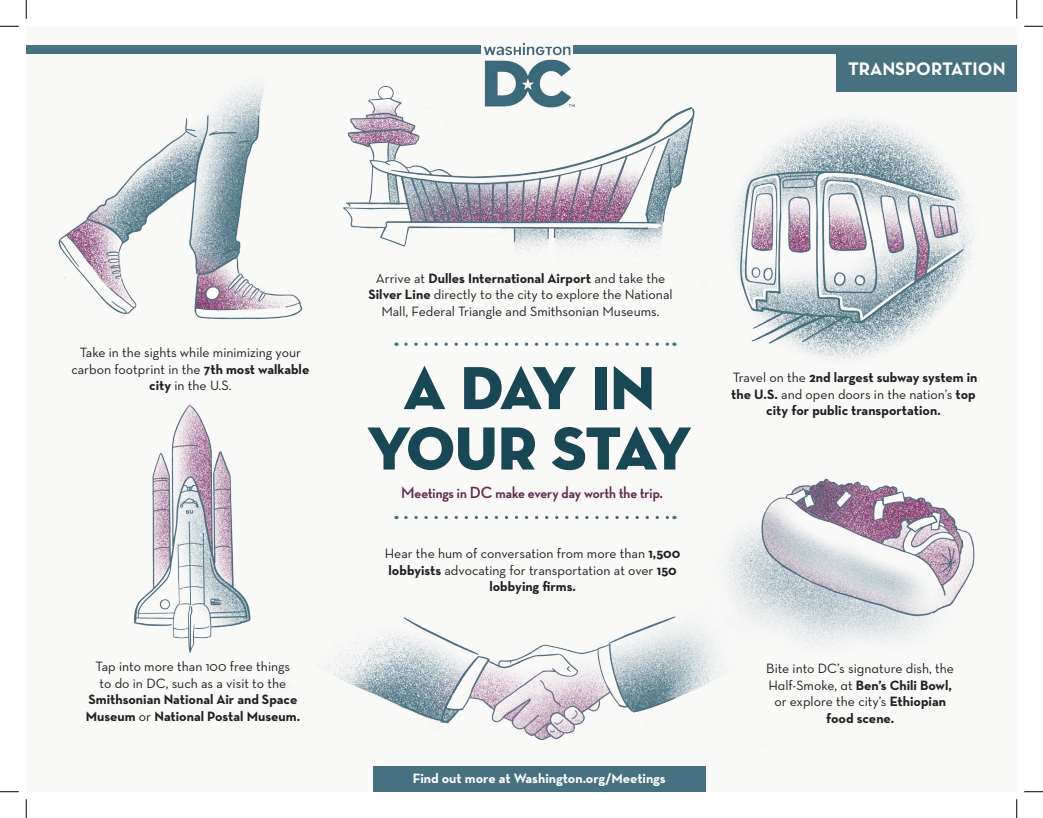
<style>
.page{position:relative;width:1043px;height:818px;background:#fff}
.page>*{position:absolute;margin:0;border:0;box-sizing:border-box;transform-origin:0 0}
.t1{font:61.75px "Neutraface Display Titling";letter-spacing:-.05em;color:#194755}
.t2{font:700 18.38px "Neutraface Text";color:#fff}
.t3{font:700 16.5px "Neutraface Display";color:#642c4f}
.t4{font:13.75px/16.5px "Neutraface Text";color:#231f20;text-align:center}
.t5{font:700 13.75px/16.5px "Neutraface Text";color:#231f20;text-align:center}
.t6{font:13.75px/16.5px "Neutraface Text Book Alt";color:#231f20;text-align:center}
.t7{font:700 13.75px "Neutraface Text";color:#fff}
.s1{font-weight:700}
.s2{font-weight:400}
.s3{font-family:"Neutraface Text";font-weight:700}
</style>
<div class="page">
<div style="left:26px;top:26px;width:990px;height:765px;background:#f9f9f8"></div>
<img style="left:806px;top:478px;width:169px;height:170px">
<img style="left:840px;top:91px;width:176px;height:269px">
<div style="left:836px;top:45px;width:180px;height:46px;background:#477181"></div>
<img style="left:459px;top:43px;width:381px;height:319px">
<img style="left:494px;top:485px;width:312px;height:306px">
<img style="left:26px;top:45px;width:433px;height:259px">
<div style="left:373px;top:766px;width:332px;height:25px;background:#477181"></div>
<img style="left:107px;top:304px;width:387px;height:420px">
<svg style="left:0;top:25px;width:19px;height:2px"></svg>
<svg style="left:1024px;top:25px;width:18px;height:2px"></svg>
<svg style="left:0;top:791px;width:19px;height:1px"></svg>
<svg style="left:1024px;top:791px;width:18px;height:1px"></svg>
<svg style="left:25px;top:0;width:2px;height:19px"></svg>
<svg style="left:25px;top:799px;width:2px;height:19px"></svg>
<svg style="left:1016px;top:0;width:1px;height:19px"></svg>
<svg style="left:1016px;top:799px;width:1px;height:19px"></svg>
<p class="t2" style="left:848px;top:57px;width:159px">TRANSPORTATION</p>
<p class="t4" style="left:71px;top:344px;width:239px">Take in the sights while minimizing your carbon footprint in the <span class="s1">7th most walkable city</span> in the U.S.</p>
<p class="t5" style="left:86px;top:658px;width:216px"><span class="s2">Tap into more than 100 free things<br>to do in DC, such as a visit to the </span>Smithsonian National Air and Space Museum <span class="s2">or</span> National Postal Museum.</p>
<p class="t4" style="left:368px;top:269px;width:306px">Arrive at <span class="s1">Dulles International Airport</span> and take the<br><span class="s1">Silver Line</span> directly to the city to explore the National<br>Mall, Federal Triangle and Smithsonian Museums.</p>
<p class="t1" style="left:403px;top:349px;width:253px">A DAY IN</p>
<p class="t1" style="left:367px;top:410px;width:326px">YOUR STAY</p>
<p class="t3" style="left:401px;top:483px;width:263px">Meetings in DC make every day worth the trip.</p>
<p class="t4" style="left:385px;top:545px;width:297px">Hear the hum of conversation from more than <span class="s1">1,500 lobbyists</span> advocating for transportation at over <span class="s1">150 lobbying firms.</span></p>
<p class="t7" style="left:413px;top:769px;width:254px">Find out more at Washington.org/Meetings</p>
<p class="t5" style="left:731px;top:369px;width:248px"><span class="s2">Travel on the</span> 2nd largest subway system in the U.S. <span class="s2">and open doors in the nation’s</span> top city for public transportation.</p>
<p class="t6" style="left:766px;top:660px;width:189px">Bite into DC’s signature dish, the<br>Half-Smoke, at <span class="s3">Ben’s Chili Bowl, </span>or explore the city’s <span class="s3">Ethiopian food scene.</span></p>
</div>
